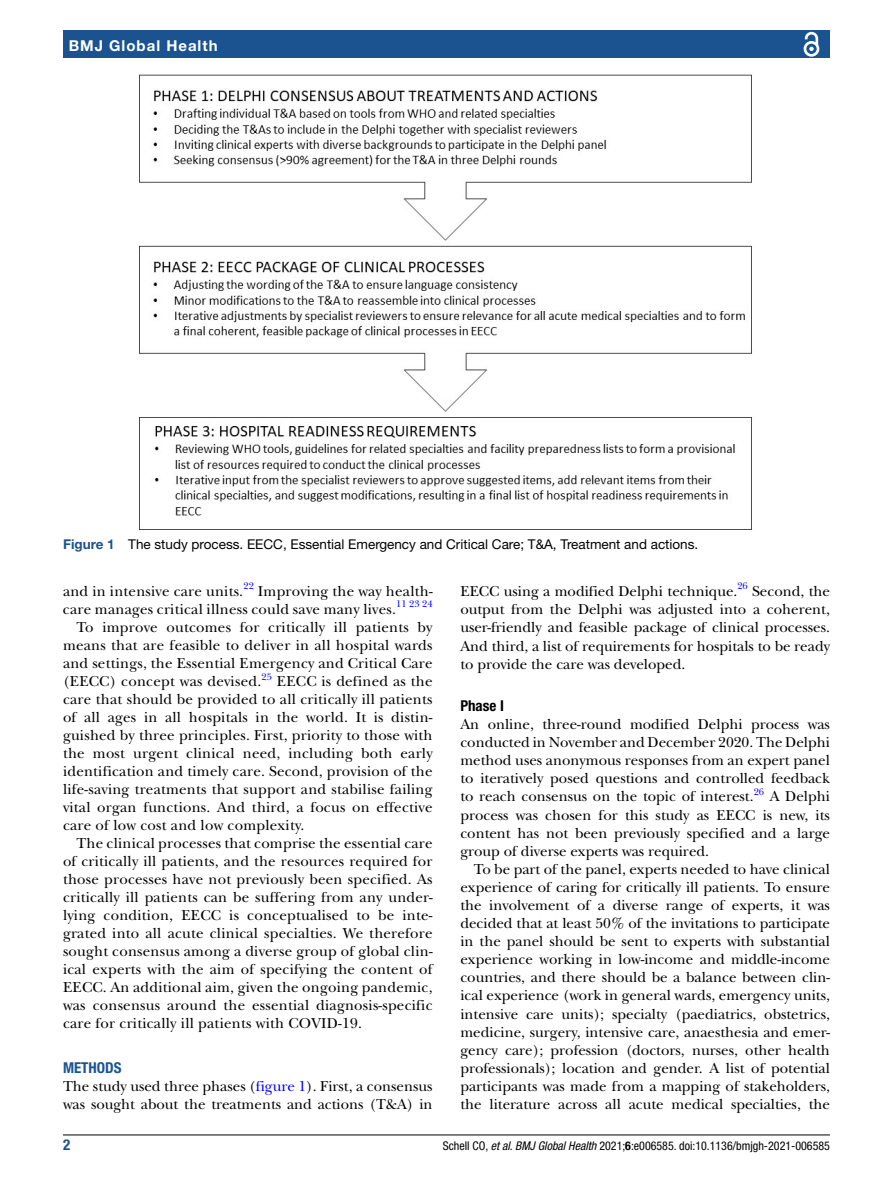
<style>
.page{position:relative;width:893px;height:1191px;background:#fff}
.page>*{position:absolute;margin:0;border:0;box-sizing:border-box;transform-origin:0 0}
.t1{font:15px/18.1px "New Baskerville";color:#000;text-align:justify}
.t2{font:700 15px "Helvetica Neue LT Std";letter-spacing:.065em;color:#fff}
.t3{font:700 condensed 15px "Helvetica Neue LT Std";color:#1b5391}
.t4{font:700 condensed 15px "Helvetica Neue LT Std";color:#000}
.t5{font:13.5px "Helvetica Neue LT Std";color:#000}
.t6{font:condensed 12px "Helvetica Neue LT Std";color:#000}
.t7{font:9.9px "New Baskerville";letter-spacing:.015em;color:#00f}
.s1{font-weight:700;color:#1b5391}
.s2{color:#00f}
.s3{font-style:italic}
.s4{font-weight:700}
</style>
<div class="page">
<hr style="left:63px;top:1134px;width:767px;height:1px;background:#000">
<div style="left:63px;top:31px;width:767px;height:27px;background:#1b5391"></div>
<svg style="left:803px;top:31px;width:17px;height:26px"></svg>
<img style="left:140px;top:74px;width:612px;height:456px">
<p class="t2" style="left:69px;top:36px;width:150px">BMJ Global Health</p>
<p class="t5" style="left:63px;top:536px;width:637px"><span class="s1">Figure 1</span> The study process. EECC, Essential Emergency and Critical Care; T&amp;A, Treatment and actions.</p>
<p class="t1" style="left:63px;top:582px;width:182px">and in intensive care units.</p>
<p class="t7" style="left:243px;top:580px;width:12px">22</p>
<p class="t1" style="left:63px;top:582px;width:371px;text-indent:195px">Improving the way health&shy;care manages critical illness could save many lives.</p>
<p class="t7" style="left:396px;top:598px;width:38px">11 23 24</p>
<p class="t1" style="left:63px;top:618px;width:371px;text-indent:14px">To improve outcomes for critically ill patients by means that are feasible to deliver in all hospital wards and settings, the Essential Emergency and Critical Care (EECC) concept was devised.</p>
<p class="t7" style="left:261px;top:670px;width:12px">25</p>
<p class="t1" style="left:63px;top:672px;width:371px;text-indent:214px">EECC is defined as the care that should be provided to all critically ill patients of all ages in all hospitals in the world. It is distin&shy;guished by three principles. First, priority to those with the most urgent clinical need, including both early identification and timely care. Second, provision of the life-saving treatments that support and stabilise failing vital organ functions. And third, a focus on effective care of low cost and low complexity.</p>
<p class="t1" style="left:63px;top:834px;width:371px;text-indent:14px">The clinical processes that comprise the essential care of critically ill patients, and the resources required for those processes have not previously been specified. As critically ill patients can be suffering from any under&shy;lying condition, EECC is conceptualised to be inte&shy;grated into all acute clinical specialties. We therefore sought consensus among a diverse group of global clin&shy;ical experts with the aim of specifying the content of EECC. An additional aim, given the ongoing pandemic, was consensus around the essential diagnosis-specific care for critically ill patients with COVID-19.</p>
<p class="t3" style="left:63px;top:1059px;width:60px">Methods</p>
<p class="t1" style="left:63px;top:1077px;width:371px">The study used three phases (<span class="s2">figure 1</span>). First, a consensus was sought about the treatments and actions (T&amp;A) in</p>
<p class="t1" style="left:460px;top:582px;width:279px">EECC using a modified Delphi technique.</p>
<p class="t7" style="left:737px;top:580px;width:12px">26</p>
<p class="t1" style="left:460px;top:582px;width:371px;text-indent:292px">Second, the output from the Delphi was adjusted into a coherent, user-friendly and feasible package of clinical processes.<br>And third, a list of requirements for hospitals to be ready to provide the care was developed.</p>
<p class="t4" style="left:460px;top:696px;width:45px">Phase I</p>
<p class="t1" style="left:460px;top:715px;width:371px">An online, three-round modified Delphi process was conducted in November and December 2020. The Delphi method uses anonymous responses from an expert panel to iteratively posed questions and controlled feedback to reach consensus on the topic of interest.</p>
<p class="t7" style="left:754px;top:785px;width:12px">26</p>
<p class="t1" style="left:460px;top:787px;width:371px;text-indent:309px">A Delphi process was chosen for this study as EECC is new, its content has not been previously specified and a large group of diverse experts was required.</p>
<p class="t1" style="left:460px;top:860px;width:371px;text-indent:13px">To be part of the panel, experts needed to have clinical experience of caring for critically ill patients. To ensure the involvement of a diverse range of experts, it was decided that at least 50% of the invitations to participate in the panel should be sent to experts with substantial experience working in low-income and middle-income countries, and there should be a balance between clin&shy;ical experience (work in general wards, emergency units, intensive care units); specialty (paediatrics, obstetrics, medicine, surgery, intensive care, anaesthesia and emer&shy;gency care); profession (doctors, nurses, other health professionals); location and gender. A list of potential participants was made from a mapping of stakeholders, the literature across all acute medical specialties, the</p>
<p class="t3" style="left:63px;top:1135px;width:9px">2</p>
<p class="t6" style="left:443px;top:1138px;width:389px">Schell CO, <span class="s3">et al</span>. <span class="s3">BMJ Global Health</span> 2021;<span class="s4">6</span>:e006585. doi:10.1136/bmjgh-2021-006585</p>
</div>
